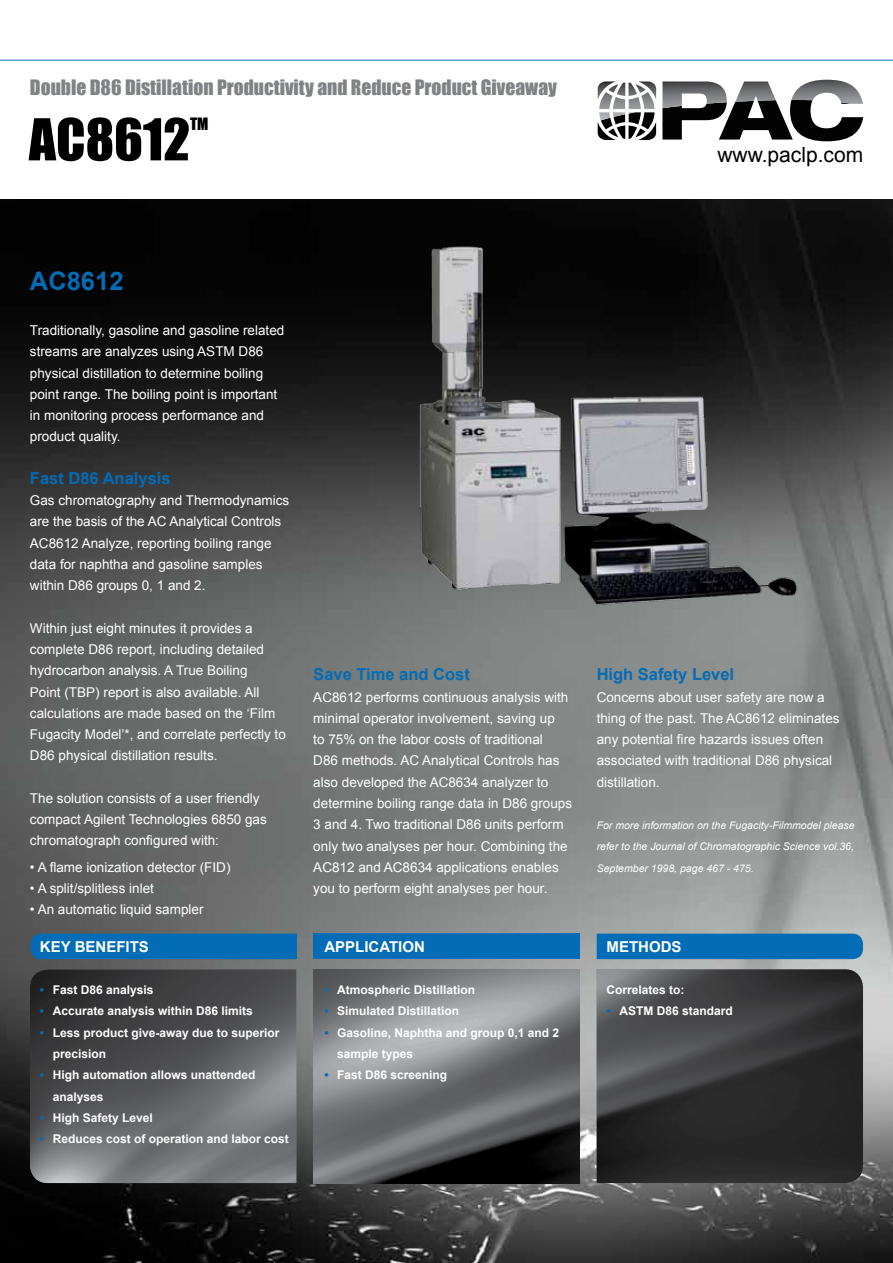
<style>
.page{position:relative;width:893px;height:1263px;background:#fff}
.page>*{position:absolute;margin:0;border:0;box-sizing:border-box;transform-origin:0 0}
.t1{font:53.4px "Impact";color:#000}
.t2{font:700 25.5px "Arial";color:#036cb6}
.t3{font:21px "Arial";color:#000}
.t4{font:19.5px "Impact";color:#808285}
.t5{font:700 16.5px "Arial";color:#036cb6}
.t6{font:15.6px "Impact";color:#000}
.t7{font:700 15px "Arial";color:#fff}
.t8{font:13.5px/21.3px "Arial";color:#fff}
.t9{font:700 12px/21.3px "Arial";color:#fff}
.t10{font:italic 10.5px/21.3px "Arial";color:#fff;text-align:justify}
.s1{color:#036cb6}
</style>
<div class="page">
<img style="left:0;top:199px;width:893px;height:1064px">
<div style="left:313px;top:934px;width:267px;height:25px;background:#036cb6"></div>
<img style="left:30px;top:969px;width:266px;height:214px">
<img style="left:313px;top:969px;width:267px;height:214px">
<img style="left:597px;top:969px;width:266px;height:214px">
<svg style="left:598px;top:81px;width:58px;height:59px"></svg>
<svg style="left:662px;top:80px;width:201px;height:61px"></svg>
<hr style="left:0;top:60px;width:893px;height:1px;background:#036cb6">
<div style="left:31px;top:934px;width:266px;height:25px;background:#036cb6"></div>
<div style="left:597px;top:934px;width:266px;height:25px;background:#036cb6"></div>
<img style="left:378px;top:229px;width:439px;height:383px">
<h3 class="t4" style="left:30px;top:73px;width:528px">Double D86 Distillation Productivity and Reduce Product Giveaway</h3>
<h1 class="t1" style="left:29px;top:98px;width:163px">AC8612</h1>
<p class="t6" style="left:190px;top:112px;width:20px">TM</p>
<h3 class="t3" style="left:717px;top:141px;width:147px">www.paclp.com</h3>
<h2 class="t2" style="left:30px;top:264px;width:95px">AC8612</h2>
<p class="t8" style="left:30px;top:320px;width:256px">Traditionally, gasoline and gasoline related streams are analyzes using ASTM D86 physical distillation to determine boiling point range. The boiling point is important in monitoring process performance and product quality.</p>
<p class="t5" style="left:30px;top:467px;width:142px">Fast D86 Analysis</p>
<p class="t8" style="left:30px;top:490px;width:261px">Gas chromatography and Thermodynamics are the basis of the AC Analytical Controls AC8612 Analyze, reporting boiling range data for naphtha and gasoline samples within D86 groups 0, 1 and 2.</p>
<p class="t8" style="left:30px;top:617px;width:257px">Within just eight minutes it provides a complete D86 report, including detailed hydrocarbon analysis. A True Boiling<br>Point (TBP) report is also available. All calculations are made based on the ‘Film Fugacity Model’*, and correlate perfectly to D86 physical distillation results.</p>
<p class="t8" style="left:30px;top:788px;width:238px">The solution consists of a user friendly compact Agilent Technologies 6850 gas chromatograph configured with:</p>
<p class="t8" style="left:30px;top:856px;width:202px">• A flame ionization detector (FID)</p>
<p class="t8" style="left:30px;top:878px;width:126px">• A split/splitless inlet</p>
<p class="t8" style="left:30px;top:899px;width:175px">• An automatic liquid sampler</p>
<p class="t8" style="left:30px;top:325px;width:256px">Traditionally, gasoline and gasoline related streams are analyzes using ASTM D86 physical distillation to determine boiling point range. The boiling point is important in monitoring process performance and product quality.</p>
<p class="t5" style="left:30px;top:472px;width:142px">Fast D86 Analysis</p>
<p class="t8" style="left:30px;top:495px;width:261px">Gas chromatography and Thermodynamics are the basis of the AC Analytical Controls AC8612 Analyze, reporting boiling range data for naphtha and gasoline samples within D86 groups 0, 1 and 2.</p>
<p class="t8" style="left:30px;top:623px;width:257px">Within just eight minutes it provides a complete D86 report, including detailed hydrocarbon analysis. A True Boiling<br>Point (TBP) report is also available. All calculations are made based on the ‘Film Fugacity Model’*, and correlate perfectly to D86 physical distillation results.</p>
<p class="t8" style="left:30px;top:793px;width:238px">The solution consists of a user friendly compact Agilent Technologies 6850 gas chromatograph configured with:</p>
<p class="t5" style="left:313px;top:664px;width:158px">Save Time and Cost</p>
<p class="t8" style="left:313px;top:686px;width:260px">AC8612 performs continuous analysis with minimal operator involvement, saving up<br>to 75% on the labor costs of traditional<br>D86 methods. AC Analytical Controls has also developed the AC8634 analyzer to determine boiling range data in D86 groups 3 and 4. Two traditional D86 units perform only two analyses per hour. Combining the AC812 and AC8634 applications enables you to perform eight analyses per hour.</p>
<p class="t5" style="left:597px;top:664px;width:139px">High Safety Level</p>
<p class="t8" style="left:597px;top:686px;width:244px">Concerns about user safety are now a thing of the past. The AC8612 eliminates any potential fire hazards issues often associated with traditional D86 physical distillation.</p>
<p class="t10" style="left:597px;top:815px;width:259px">For more information on the Fugacity-Filmmodel please refer to the Journal of Chromatographic Science vol.36, September 1998, page 467 - 475.</p>
<p class="t7" style="left:40px;top:937px;width:86px">key benefits</p>
<p class="t7" style="left:607px;top:937px;width:76px">METHODS</p>
<p class="t7" style="left:324px;top:937px;width:102px">APPLICATION</p>
<p class="t9" style="left:40px;top:980px;width:115px"><span class="s1">•</span> Fast D86 analysis</p>
<p class="t9" style="left:40px;top:1001px;width:214px"><span class="s1">•</span> Accurate analysis within D86 limits</p>
<p class="t9" style="left:53px;top:1022px;width:228px;text-indent:-13px"><span class="s1">•</span> Less product give-away due to superior precision</p>
<p class="t9" style="left:53px;top:1065px;width:204px;text-indent:-13px"><span class="s1">•</span> High automation allows unattended analyses</p>
<p class="t9" style="left:40px;top:1107px;width:114px"><span class="s1">•</span> High Safety Level</p>
<p class="t9" style="left:40px;top:1128px;width:250px"><span class="s1">•</span> Reduces cost of operation and labor cost</p>
<p class="t9" style="left:324px;top:980px;width:152px"><span class="s1">•</span> Atmospheric Distillation</p>
<p class="t9" style="left:324px;top:1001px;width:136px"><span class="s1">•</span> Simulated Distillation</p>
<p class="t9" style="left:337px;top:1022px;width:224px;text-indent:-13px"><span class="s1">•</span> Gasoline, Naphtha and group 0,1 and 2 sample types</p>
<p class="t9" style="left:324px;top:1065px;width:124px"><span class="s1">•</span> Fast D86 screening</p>
<p class="t9" style="left:607px;top:980px;width:80px">Correlates to:</p>
<p class="t9" style="left:607px;top:1001px;width:128px"><span class="s1">•</span> ASTM D86 standard</p>
</div>
